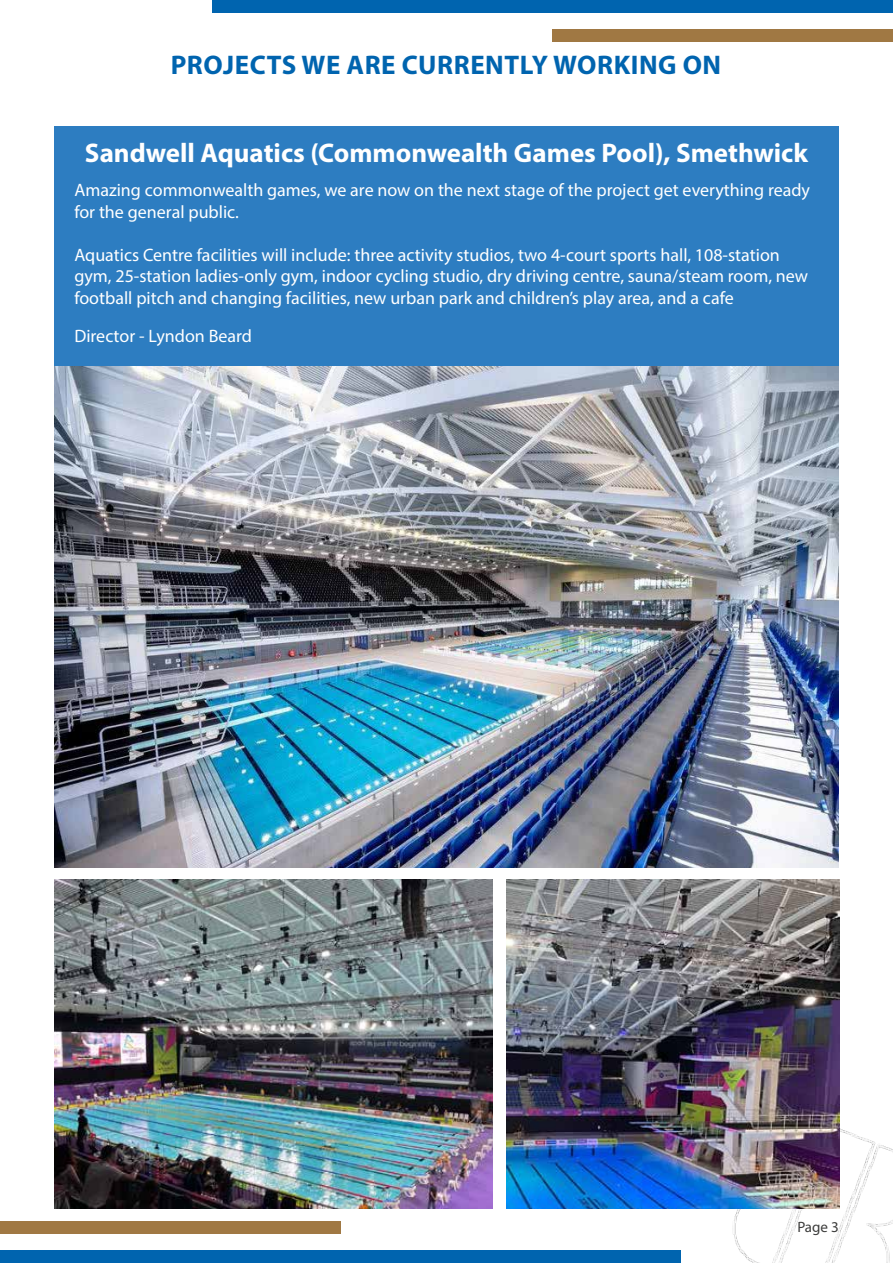
<style>
.page{position:relative;width:893px;height:1263px;background:#fff}
.page>*{position:absolute;margin:0;border:0;box-sizing:border-box;transform-origin:0 0}
.t1{font:700 27px "Myriad Pro";color:#fff}
.t2{font:700 27px "Myriad Pro";letter-spacing:.02em;color:#0064af}
.t3{font:18px/21.6px "Myriad Pro";color:#fff}
.t4{font:15px "Myriad Pro";color:#3c3c3b}
</style>
<div class="page">
<img style="left:732px;top:1101px;width:161px;height:162px">
<div style="left:54px;top:126px;width:785px;height:240px;background:#2d7dc1"></div>
<div style="left:553px;top:30px;width:340px;height:12px;background:#a07843"></div>
<div style="left:213px;top:0;width:680px;height:13px;background:#0064af"></div>
<div style="left:0;top:1220px;width:340px;height:13px;background:#a07843"></div>
<div style="left:0;top:1250px;width:680px;height:13px;background:#0064af"></div>
<img style="left:54px;top:366px;width:784px;height:502px">
<img style="left:54px;top:880px;width:438px;height:328px">
<img style="left:506px;top:880px;width:333px;height:329px">
<h1 class="t2" style="left:171px;top:48px;width:552px">PROJECTS WE ARE CURRENTLY WORKING ON</h1>
<h1 class="t1" style="left:85px;top:136px;width:725px">Sandwell Aquatics (Commonwealth Games Pool), Smethwick</h1>
<p class="t3" style="left:74px;top:179px;width:737px">Amazing commonwealth games, we are now on the next stage of the project get everything ready for the general public.</p>
<p class="t3" style="left:74px;top:244px;width:735px">Aquatics Centre facilities will include: three activity studios, two 4-court sports hall, 108-station gym, 25-station ladies-only gym, indoor cycling studio, dry driving centre, sauna/steam room, new football pitch and changing facilities, new urban park and children’s play area, and a cafe</p>
<p class="t3" style="left:74px;top:325px;width:179px">Director - Lyndon Beard</p>
<p class="t4" style="left:797px;top:1217px;width:43px">Page 3</p>
</div>
